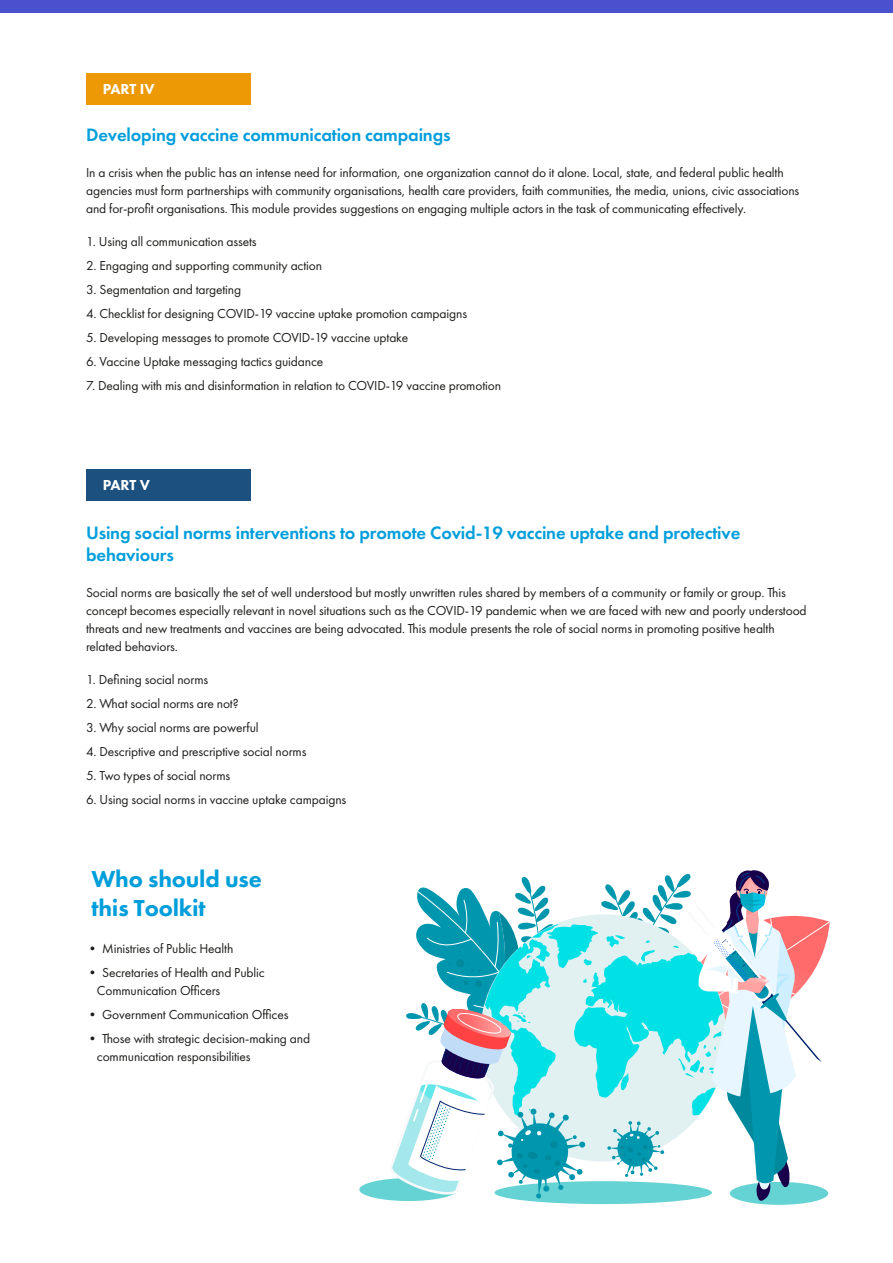
<style>
.page{position:relative;width:893px;height:1263px;background:#fff}
.page>*{position:absolute;margin:0;border:0;box-sizing:border-box;transform-origin:0 0}
.t1{font:800 24px/28.8px "Futura PT";letter-spacing:-.01em;color:#009edb}
.t2{font:600 18.6px/22.4px "Futura PT";letter-spacing:-.01em;color:#009edb}
.t3{font:800 15px "Futura PT";letter-spacing:-.02em;color:#fff}
.t4{font:13.5px/18px "Futura PT";letter-spacing:-.01em;color:#1d1d1b}
</style>
<div class="page">
<div style="left:0;top:0;width:893px;height:12px;background:#4a51ce"></div>
<div style="left:86px;top:470px;width:165px;height:31px;background:#1c507f"></div>
<div style="left:86px;top:74px;width:165px;height:31px;background:#ed9906"></div>
<svg style="left:494px;top:1181px;width:218px;height:23px"></svg>
<svg style="left:359px;top:1178px;width:99px;height:23px"></svg>
<svg style="left:730px;top:1182px;width:98px;height:23px"></svg>
<svg style="left:389px;top:870px;width:441px;height:331px"></svg>
<p class="t3" style="left:103px;top:79px;width:53px">PART IV</p>
<h2 class="t2" style="left:86px;top:124px;width:366px">Developing vaccine communication campaings</h2>
<p class="t4" style="left:86px;top:164px;width:715px">In a crisis when the public has an intense need for information, one organization cannot do it alone. Local, state, and federal public health agencies must form partnerships with community organisations, health care providers, faith communities, the media, unions, civic associations and for-profit organisations. This module provides suggestions on engaging multiple actors in the task of communicating effectively.</p>
<p class="t4" style="left:86px;top:233px;width:172px">1. Using all communication assets</p>
<p class="t4" style="left:86px;top:257px;width:238px">2. Engaging and supporting community action</p>
<p class="t4" style="left:86px;top:281px;width:157px">3. Segmentation and targeting</p>
<p class="t4" style="left:86px;top:305px;width:383px">4. Checklist for designing COVID-19 vaccine uptake promotion campaigns</p>
<p class="t4" style="left:86px;top:329px;width:324px">5. Developing messages to promote COVID-19 vaccine uptake</p>
<p class="t4" style="left:86px;top:353px;width:239px">6. Vaccine Uptake messaging tactics guidance</p>
<p class="t4" style="left:86px;top:377px;width:416px">7. Dealing with mis and disinformation in relation to COVID-19 vaccine promotion</p>
<p class="t3" style="left:103px;top:475px;width:49px">PART V</p>
<h2 class="t2" style="left:86px;top:521px;width:656px">Using social norms interventions to promote Covid-19 vaccine uptake and protective behaviours</h2>
<p class="t4" style="left:86px;top:583px;width:722px">Social norms are basically the set of well understood but mostly unwritten rules shared by members of a community or family or group. This concept becomes especially relevant in novel situations such as the COVID-19 pandemic when we are faced with new and poorly understood threats and new treatments and vaccines are being advocated. This module presents the role of social norms in promoting positive health related behaviors.</p>
<p class="t4" style="left:86px;top:670px;width:124px">1. Defining social norms</p>
<p class="t4" style="left:86px;top:694px;width:154px">2. What social norms are not?</p>
<p class="t4" style="left:86px;top:718px;width:174px">3. Why social norms are powerful</p>
<p class="t4" style="left:86px;top:742px;width:222px">4. Descriptive and prescriptive social norms</p>
<p class="t4" style="left:86px;top:766px;width:146px">5. Two types of social norms</p>
<p class="t4" style="left:86px;top:790px;width:262px">6. Using social norms in vaccine uptake campaigns</p>
<h1 class="t1" style="left:91px;top:865px;width:172px">Who should use this Toolkit</h1>
<p class="t4" style="left:86px;top:940px;width:149px">• Ministries of Public Health</p>
<p class="t4" style="left:97px;top:964px;width:169px;text-indent:-11px">• Secretaries of Health and Public<br>Communication Officers</p>
<p class="t4" style="left:86px;top:1006px;width:204px">• Government Communication Offices</p>
<p class="t4" style="left:97px;top:1030px;width:215px;text-indent:-11px">• Those with strategic decision-making and communication responsibilities</p>
</div>
